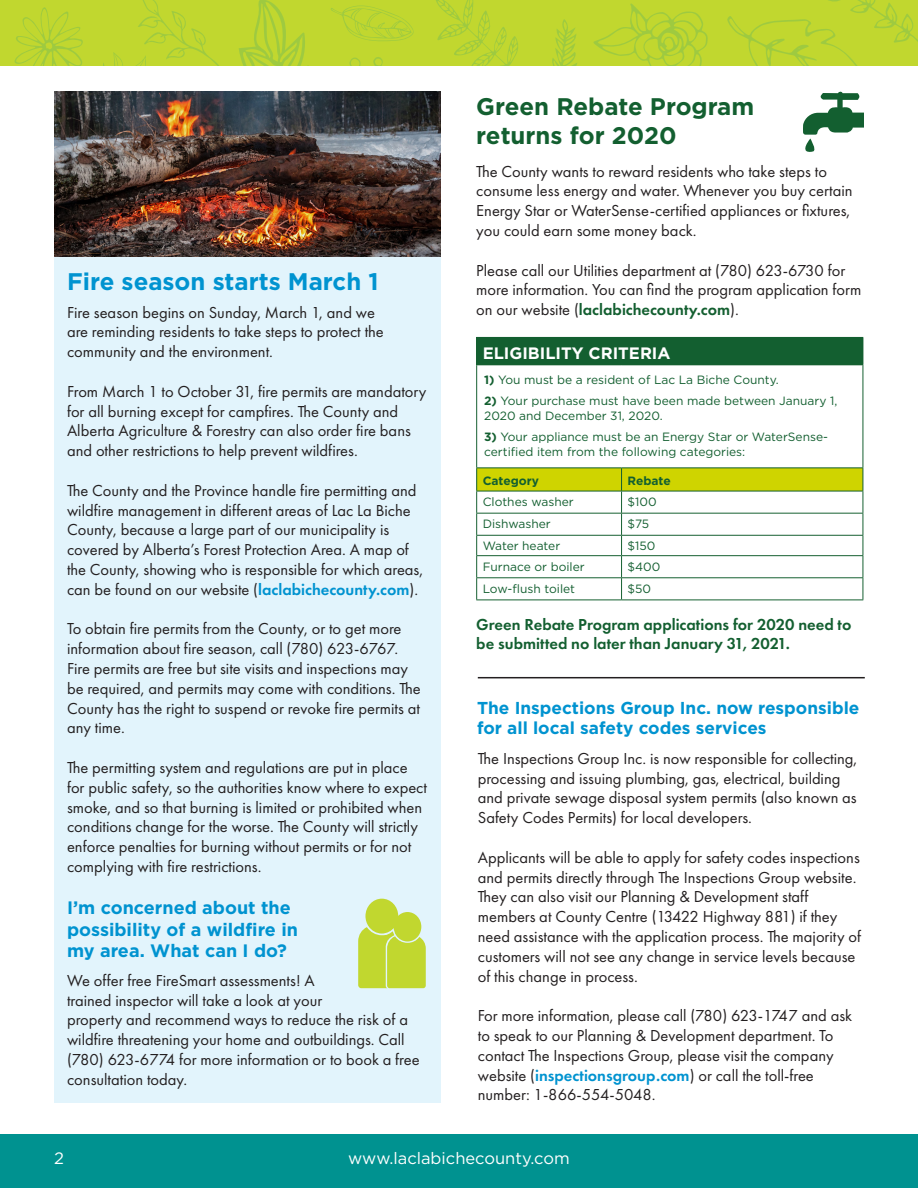
<style>
.page{position:relative;width:918px;height:1188px;background:#fff}
.page>*{position:absolute;margin:0;border:0;box-sizing:border-box;transform-origin:0 0}
.t1{font:700 24px "Gotham";color:#135f30}
.MainHeadline{font:700 24px "Gotham";color:#0093d0}
.MainHeadline-2{font:700 18px/21.6px "Gotham";color:#0093d0}
.t2{font:700 17.25px "Gotham";color:#0093d0}
.t3{font:16.5px/19.8px "Futura PT";color:#231f20}
.t4{font:600 16.5px/19.8px "Futura PT";color:#135f30}
.t5{font:16.5px "Gotham";color:#fff}
.t6{font:700 16.5px "Gotham";color:#fff}
.t7{font:12px/15px "Gotham";color:#135f30}
.t8{font:700 12px "Gotham";color:#135f30}
.s1{font-weight:600;color:#0093d0}
.s2{font-weight:600;color:#135f30}
.s3{font-weight:700}
</style>
<div class="page">
<div style="left:0;top:1135px;width:918px;height:53px;background:#009290"></div>
<div style="left:0;top:0;width:918px;height:65px;background:#c1d72f"></div>
<svg style="left:15px;top:7px;width:68px;height:58px"></svg>
<svg style="left:103px;top:0;width:474px;height:65px"></svg>
<svg style="left:593px;top:3px;width:115px;height:62px"></svg>
<svg style="left:727px;top:0;width:191px;height:65px"></svg>
<div style="left:477px;top:337px;width:386px;height:28px;background:#135f30"></div>
<svg style="left:476px;top:338px;width:1px;height:26px"></svg>
<hr style="left:476px;top:337px;width:146px;height:1px;background:#135f30">
<svg style="left:863px;top:338px;width:1px;height:26px"></svg>
<hr style="left:476px;top:364px;width:146px;height:1px;background:#166031">
<hr style="left:476px;top:365px;width:1px;height:102px;background:#166031">
<hr style="left:863px;top:365px;width:1px;height:102px;background:#166031">
<hr style="left:476px;top:600px;width:146px;height:1px;background:#166031">
<hr style="left:622px;top:600px;width:241px;height:1px;background:#166031">
<hr style="left:476px;top:467px;width:146px;height:1px;background:#135f30">
<hr style="left:622px;top:467px;width:241px;height:1px;background:#135f30">
<svg style="left:476px;top:468px;width:388px;height:132px"></svg>
<hr style="left:476px;top:491px;width:146px;height:1px;background:#135f30">
<hr style="left:622px;top:491px;width:241px;height:1px;background:#135f30">
<div style="left:54px;top:256px;width:387px;height:847px;background:#e2f4fc"></div>
<svg style="left:803px;top:91px;width:61px;height:61px"></svg>
<hr style="left:478px;top:677px;width:387px;height:1px;background:#231f20">
<img style="left:54px;top:92px;width:387px;height:164px">
<svg style="left:358px;top:899px;width:68px;height:89px"></svg>
<p class="MainHeadline" style="left:67px;top:268px;width:313px">Fire season starts March 1</p>
<p class="t3" style="left:67px;top:302px;width:318px">Fire season begins on Sunday, March 1, and we are reminding residents to take steps to protect the community and the environment.</p>
<p class="t3" style="left:67px;top:381px;width:361px">From March 1 to October 31, fire permits are mandatory for all burning except for campfires. The County and Alberta Agriculture &amp; Forestry can also order fire bans and other restrictions to help prevent wildfires.</p>
<p class="t3" style="left:67px;top:480px;width:358px">The County and the Province handle fire permitting and wildfire management in different areas of Lac La Biche County, because a large part of our municipality is covered by Alberta’s Forest Protection Area. A map of the County, showing who is responsible for which areas, can be found on our website (<span class="s1">laclabichecounty.com</span>).</p>
<p class="t3" style="left:67px;top:619px;width:355px">To obtain fire permits from the County, or to get more information about fire season, call (780) 623-6767.<br>Fire permits are free but site visits and inspections may be required, and permits may come with conditions. The County has the right to suspend or revoke fire permits at any time.</p>
<p class="t3" style="left:67px;top:758px;width:362px">The permitting system and regulations are put in place for public safety, so the authorities know where to expect smoke, and so that burning is limited or prohibited when conditions change for the worse. The County will strictly enforce penalties for burning without permits or for not complying with fire restrictions.</p>
<p class="MainHeadline-2" style="left:67px;top:896px;width:233px">I’m concerned about the possibility of a wildfire in my area. What can I do?</p>
<p class="t3" style="left:67px;top:970px;width:354px">We offer free FireSmart assessments! A<br>trained inspector will take a look at your<br>property and recommend ways to reduce the risk of a wildfire threatening your home and outbuildings. Call (780) 623-6774 for more information or to book a free consultation today.</p>
<p class="t1" style="left:476px;top:93px;width:279px">Green Rebate Program</p>
<p class="t1" style="left:476px;top:121px;width:202px">returns for 2020</p>
<p class="t3" style="left:476px;top:161px;width:378px">The County wants to reward residents who take steps to consume less energy and water. Whenever you buy certain Energy Star or WaterSense-certified appliances or fixtures, you could earn some money back.</p>
<p class="t3" style="left:476px;top:260px;width:387px">Please call our Utilities department at (780) 623-6730 for more information. You can find the program application form on our website (<span class="s2">laclabichecounty.com</span>).</p>
<p class="t6" style="left:483px;top:343px;width:189px">ELIGIBILITY CRITERIA</p>
<p class="t7" style="left:484px;top:372px;width:296px"><span class="s3">1)</span> You must be a resident of Lac La Biche County.</p>
<p class="t7" style="left:484px;top:393px;width:355px"><span class="s3">2)</span> Your purchase must have been made between January 1,<br>2020 and December 31, 2020.</p>
<p class="t7" style="left:484px;top:429px;width:345px"><span class="s3">3)</span> Your appliance must be an Energy Star or WaterSense&shy;certified item from the following categories:</p>
<p class="t8" style="left:483px;top:474px;width:58px">Category</p>
<p class="t8" style="left:628px;top:474px;width:45px">Rebate</p>
<p class="t7" style="left:483px;top:494px;width:93px">Clothes washer</p>
<p class="t7" style="left:628px;top:494px;width:31px">$100</p>
<p class="t7" style="left:483px;top:516px;width:70px">Dishwasher</p>
<p class="t7" style="left:628px;top:516px;width:23px">$75</p>
<p class="t7" style="left:483px;top:538px;width:79px">Water heater</p>
<p class="t7" style="left:628px;top:538px;width:29px">$150</p>
<p class="t7" style="left:483px;top:559px;width:104px">Furnace or boiler</p>
<p class="t7" style="left:628px;top:559px;width:34px">$400</p>
<p class="t7" style="left:483px;top:581px;width:94px">Low-flush toilet</p>
<p class="t7" style="left:628px;top:581px;width:25px">$50</p>
<p class="t4" style="left:476px;top:614px;width:377px">Green Rebate Program applications for 2020 need to be submitted no later than January 31, 2021.</p>
<p class="t2" style="left:477px;top:697px;width:384px">The Inspections Group Inc. now responsible</p>
<p class="t2" style="left:477px;top:718px;width:291px">for all local safety codes services</p>
<p class="t3" style="left:478px;top:748px;width:381px">The Inspections Group Inc. is now responsible for collecting, processing and issuing plumbing, gas, electrical, building and private sewage disposal system permits (also known as Safety Codes Permits) for local developers.</p>
<p class="t3" style="left:478px;top:847px;width:385px">Applicants will be able to apply for safety codes inspections and permits directly through The Inspections Group website.<br>They can also visit our Planning &amp; Development staff members at County Centre (13422 Highway 881) if they need assistance with the application process. The majority of customers will not see any change in service levels because of this change in process.</p>
<p class="t3" style="left:478px;top:1006px;width:376px">For more information, please call (780) 623-1747 and ask to speak to our Planning &amp; Development department. To contact The Inspections Group, please visit the company website (<span class="s1">inspectionsgroup.com</span>) or call the toll-free number: 1-866-554-5048.</p>
<p class="t5" style="left:54px;top:1147px;width:11px">2</p>
<p class="t5" style="left:348px;top:1147px;width:223px">www.laclabichecounty.com</p>
</div>
